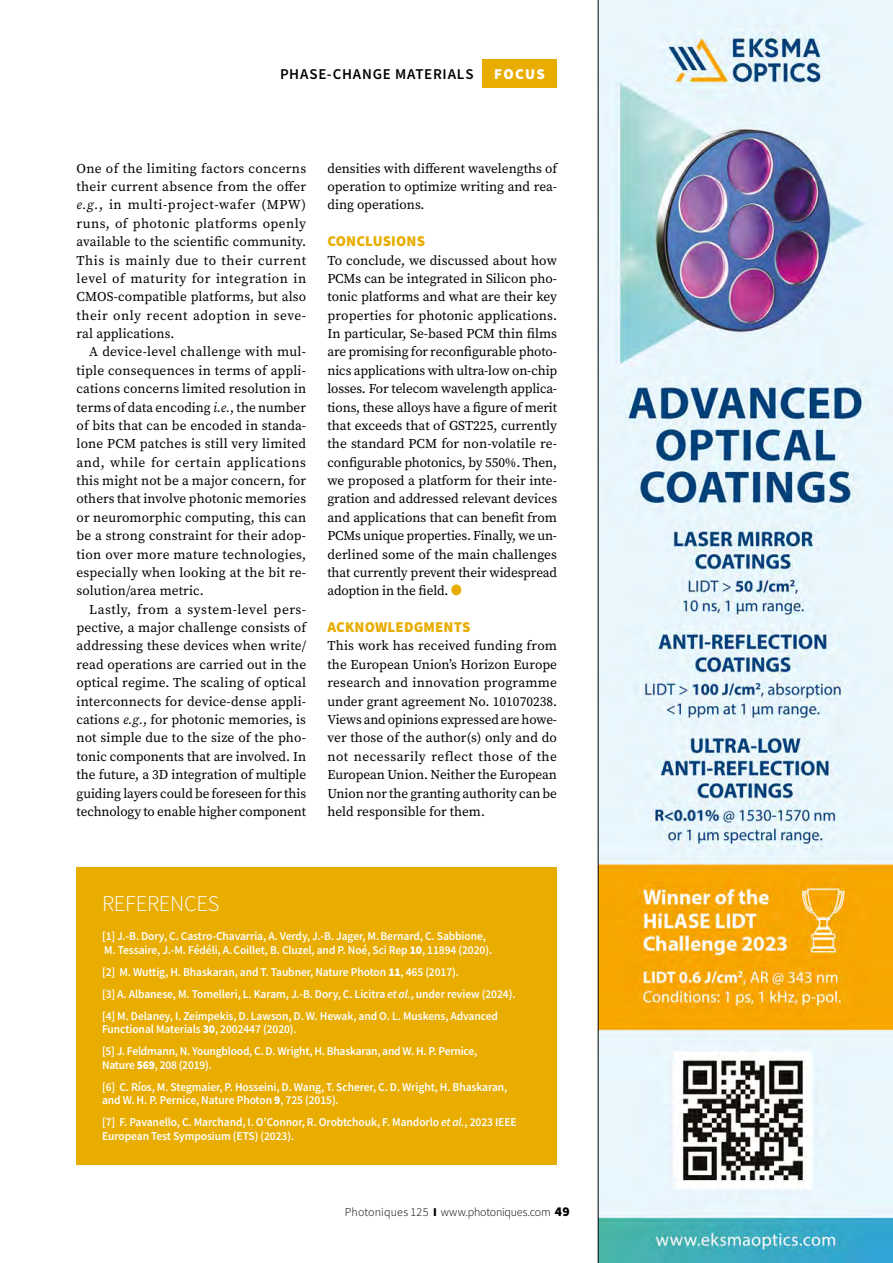
<style>
.page{position:relative;width:893px;height:1263px;background:#fff}
.page>*{position:absolute;margin:0;border:0;box-sizing:border-box;transform-origin:0 0}
.t1{font:300 22.5px "Source Sans Pro";letter-spacing:-.01em;color:#fff}
.t2{font:900 15px "Source Sans Pro";letter-spacing:.01em;color:#e8ad00}
.t3{font:600 15px "Source Sans Pro";color:#000}
.t4{font:900 15px "Source Sans Pro";letter-spacing:.08em;color:#fff}
.t5{font:13.5px/18.3px "Source Serif Pro";color:#000;text-align:justify}
.t6{font:600 12px/22px "Source Sans Pro";letter-spacing:-.01em;color:#fff;scale:.96 1}
.t7{font:300 12px "Source Sans Pro";letter-spacing:.005em;color:#000}
.s1{font-style:italic}
.s2{font-weight:900}
.s3{font-weight:900;font-size:13.5px}
</style>
<div class="page">
<div style="left:482px;top:60px;width:75px;height:28px;background:#e8ad00"></div>
<div style="left:77px;top:867px;width:480px;height:298px;background:#e8ad00"></div>
<div style="left:451px;top:584px;width:10px;height:11px;background:#e8ad00;border-radius:50%"></div>
<img style="left:598px;top:0;width:295px;height:1263px">
<p class="t3" style="left:280px;top:64px;width:15px">Phase</p>
<p class="t3" style="left:327px;top:64px;width:9px">-change</p>
<p class="t3" style="left:395px;top:64px;width:10px">materials</p>
<p class="t4" style="left:494px;top:64px;width:52px">FOCUS</p>
<p class="t5" style="left:77px;top:159px;width:231px">One of the limiting factors concerns their current absence from the offer <span class="s1">e.g.</span>, in multi-project-wafer (MPW) runs, of photonic platforms openly available to the scientific community.<br>This is mainly due to their current level of maturity for integration in CMOS-compatible platforms, but also their only recent adoption in seve&shy;ral applications.</p>
<p class="t5" style="left:77px;top:343px;width:231px;text-indent:13px">A device-level challenge with mul&shy;tiple consequences in terms of appli&shy;cations concerns limited resolution in terms of data encoding <span class="s1">i.e.</span>, the number of bits that can be encoded in standa&shy;lone PCM patches is still very limited and, while for certain applications this might not be a major concern, for others that involve photonic memories or neuromorphic computing, this can be a strong constraint for their adop&shy;tion over more mature technologies, especially when looking at the bit re&shy;solution/area metric.</p>
<p class="t5" style="left:77px;top:600px;width:231px;text-indent:13px">Lastly, from a system-level pers&shy;pective, a major challenge consists of addressing these devices when write/ read operations are carried out in the optical regime. The scaling of optical interconnects for device-dense appli&shy;cations <span class="s1">e.g.</span>, for photonic memories, is not simple due to the size of the pho&shy;tonic components that are involved. In the future, a 3D integration of multiple guiding layers could be foreseen for this technology to enable higher component</p>
<p class="t5" style="left:327px;top:159px;width:231px">densities with different wavelengths of operation to optimize writing and rea&shy;ding operations.</p>
<p class="t2" style="left:327px;top:231px;width:99px">CONCLUSIONS</p>
<p class="t5" style="left:327px;top:251px;width:231px">To conclude, we discussed about how PCMs can be integrated in Silicon pho&shy;tonic platforms and what are their key properties for photonic applications.<br>In particular, Se-based PCM thin films are promising for reconfigurable photo&shy;nics applications with ultra-low on-chip losses. For telecom wavelength applica&shy;tions, these alloys have a figure of merit that exceeds that of GST225, currently the standard PCM for non-volatile re&shy;configurable photonics, by 550%. Then, we proposed a platform for their inte&shy;gration and addressed relevant devices and applications that can benefit from PCMs unique properties. Finally, we un&shy;derlined some of the main challenges that currently prevent their widespread adoption in the field.</p>
<p class="t2" style="left:327px;top:617px;width:145px">ACKNOWLEDGMENTS</p>
<p class="t5" style="left:327px;top:637px;width:231px">This work has received funding from the European Union’s Horizon Europe research and innovation programme under grant agreement No. 101070238.<br>Views and opinions expressed are howe&shy;ver those of the author(s) only and do not necessarily reflect those of the European Union. Neither the European Union nor the granting authority can be held responsible for them.</p>
<h1 class="t1" style="left:102px;top:890px;width:119px">REFERENCES</h1>
<p class="t6" style="left:102px;top:929px;width:408px;line-height:13.5px">[1] J.-B. Dory, C. Castro-Chavarria, A. Verdy, J.-B. Jager, M. Bernard, C. Sabbione,<br>M. Tessaire, J.-M. Fédéli, A. Coillet, B. Cluzel, and P. Noé, Sci Rep <span class="s2">10</span>, 11894 (2020).</p>
<p class="t6" style="left:102px;top:960px;width:432px">[2] M. Wuttig, H. Bhaskaran, and T. Taubner, Nature Photon <span class="s2">11</span>, 465 (2017).<br>[3] A. Albanese, M. Tomelleri, L. Karam, J.-B. Dory, C. Licitra <span class="s1">et al.</span>, under review (2024). [4] M. Delaney, I. Zeimpekis, D. Lawson, D. W. Hewak, and O. L. Muskens, Advanced</p>
<p class="t6" style="left:102px;top:1018px;width:392px">Functional Materials <span class="s2">30</span>, 2002447 (2020).<br>[5] J. Feldmann, N. Youngblood, C. D. Wright, H. Bhaskaran, and W. H. P. Pernice,</p>
<p class="t6" style="left:102px;top:1053px;width:424px">Nature <span class="s2">569</span>, 208 (2019).<br>[6] C. Ríos, M. Stegmaier, P. Hosseini, D. Wang, T. Scherer, C. D. Wright, H. Bhaskaran,</p>
<p class="t6" style="left:102px;top:1089px;width:433px">and W. H. P. Pernice, Nature Photon <span class="s2">9</span>, 725 (2015).<br>[7] F. Pavanello, C. Marchand, I. O’Connor, R. Orobtchouk, F. Mandorlo <span class="s1">et al.</span>, 2023 IEEE</p>
<p class="t6" style="left:102px;top:1124px;width:202px">European Test Symposium (ETS) (2023).</p>
<p class="t7" style="left:345px;top:1205px;width:226px">Photoniques 125 <span class="s2">I</span> www.photoniques.com <span class="s3">49</span></p>
</div>
